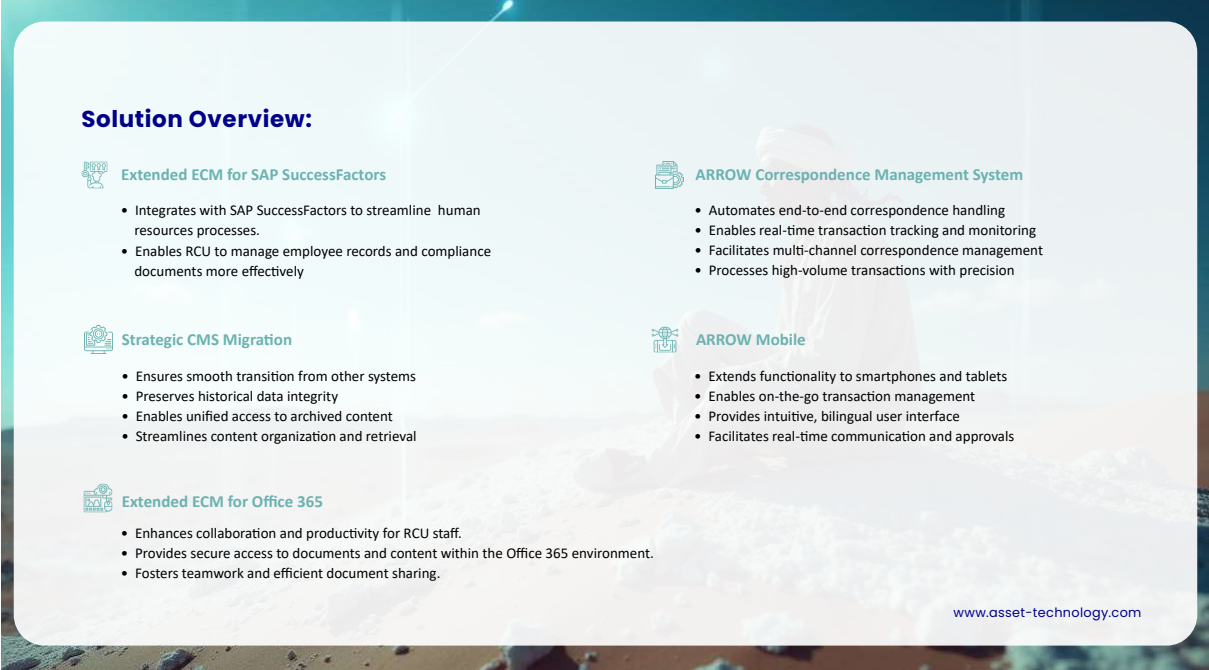
<style>
.page{position:relative;width:1209px;height:670px;background:#fff}
.page>*{position:absolute;margin:0;border:0;box-sizing:border-box;transform-origin:0 0}
.t1{font:700 23px "Poppins";letter-spacing:.025em;color:#01008a}
.t2{font:700 17px "Calibri";color:#6cb2b0}
.t3{font:15px/20px "Calibri";color:#000}
.t4{font:12.8px "Poppins";letter-spacing:.025em;color:#01008a}
</style>
<div class="page">
<img style="left:17px;top:0;width:1192px;height:669px">
<div style="left:14px;top:21px;width:1183px;height:624px;background:#f0f4f5;border-radius:31px"></div>
<img style="left:1px;top:0;width:16px;height:669px">
<img style="left:81px;top:161px;width:27px;height:27px">
<img style="left:84px;top:483px;width:29px;height:29px">
<img style="left:652px;top:326px;width:26px;height:27px">
<img style="left:85px;top:325px;width:27px;height:28px">
<img style="left:655px;top:161px;width:28px;height:28px">
<h1 class="t1" style="left:82px;top:106px;width:232px">Solution Overview:</h1>
<p class="t2" style="left:121px;top:162px;width:266px">Extended ECM for SAP SuccessFactors</p>
<p class="t3" style="left:134px;top:200px;width:348px;text-indent:-14px">• Integrates with SAP SuccessFactors to streamline human resources processes.</p>
<p class="t3" style="left:134px;top:240px;width:358px;text-indent:-14px">• Enables RCU to manage employee records and compliance documents more effectively</p>
<p class="t2" style="left:122px;top:327px;width:172px">Strategic CMS Migration</p>
<p class="t3" style="left:121px;top:365px;width:296px">• Ensures smooth transition from other systems</p>
<p class="t3" style="left:121px;top:385px;width:218px">• Preserves historical data integrity</p>
<p class="t3" style="left:121px;top:405px;width:273px">• Enables unified access to archived content</p>
<p class="t3" style="left:121px;top:425px;width:297px">• Streamlines content organization and retrieval</p>
<p class="t2" style="left:122px;top:489px;width:203px">Extended ECM for Office 365</p>
<p class="t3" style="left:121px;top:523px;width:342px">• Enhances collaboration and productivity for RCU staff.</p>
<p class="t3" style="left:121px;top:543px;width:534px">• Provides secure access to documents and content within the Office 365 environment.</p>
<p class="t3" style="left:121px;top:563px;width:321px">• Fosters teamwork and efficient document sharing.</p>
<p class="t2" style="left:696px;top:162px;width:329px">ARROW Correspondence Management System</p>
<p class="t3" style="left:695px;top:199px;width:312px">• Automates end-to-end correspondence handling</p>
<p class="t3" style="left:695px;top:219px;width:343px">• Enables real-time transaction tracking and monitoring</p>
<p class="t3" style="left:695px;top:239px;width:350px">• Facilitates multi-channel correspondence management</p>
<p class="t3" style="left:695px;top:259px;width:322px">• Processes high-volume transactions with precision</p>
<p class="t2" style="left:696px;top:327px;width:111px">ARROW Mobile</p>
<p class="t3" style="left:694px;top:365px;width:315px">• Extends functionality to smartphones and tablets</p>
<p class="t3" style="left:694px;top:385px;width:283px">• Enables on-the-go transaction management</p>
<p class="t3" style="left:694px;top:405px;width:267px">• Provides intuitive, bilingual user interface</p>
<p class="t3" style="left:694px;top:425px;width:322px">• Facilitates real-time communication and approvals</p>
<p class="t4" style="left:954px;top:605px;width:189px">www.asset-technology.com</p>
</div>
